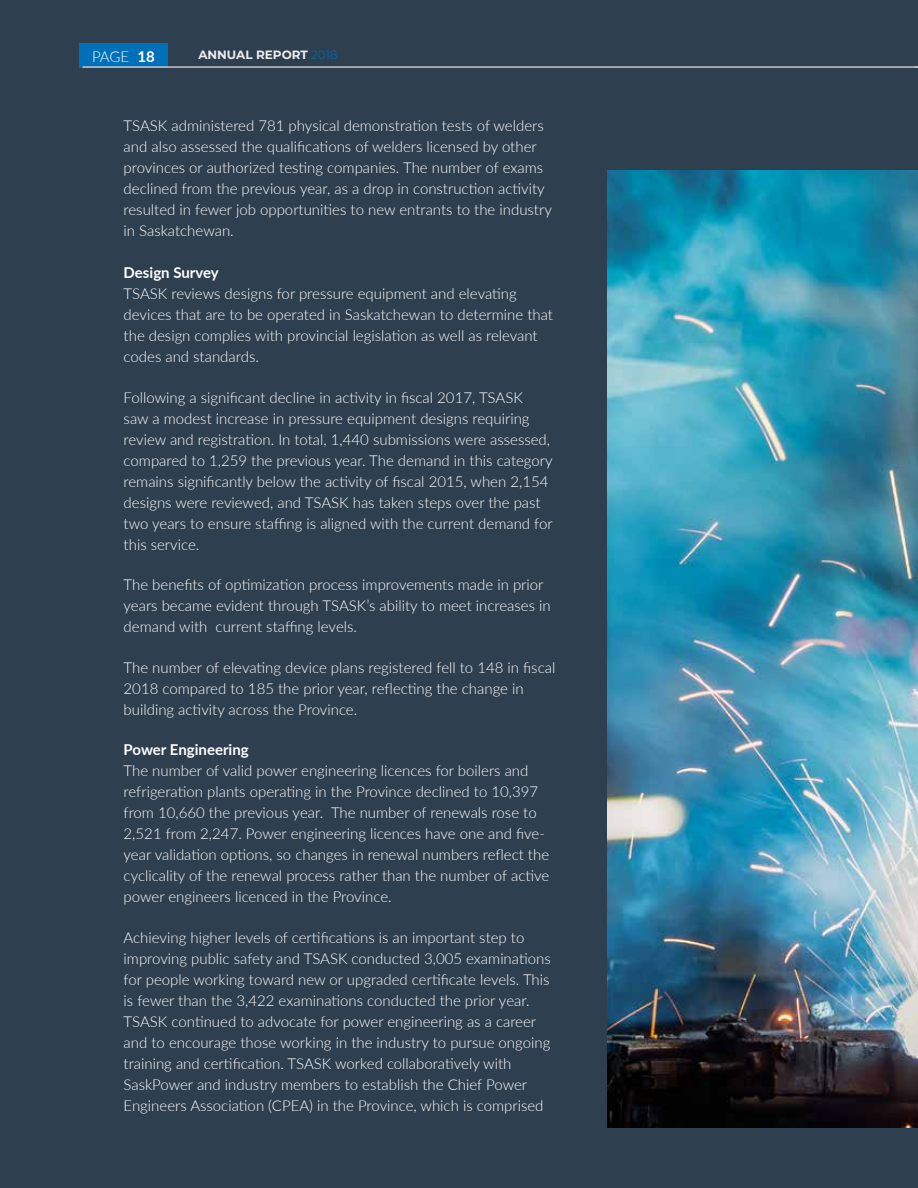
<style>
.page{position:relative;width:918px;height:1188px;background:#2e3f50}
.page>*{position:absolute;margin:0;border:0;box-sizing:border-box;transform-origin:0 0}
.t1{font:300 15px/21px "Lato";color:#fff}
.t2{font:700 15px "Lato";color:#fff}
.t3{font:700 12px "Montserrat";color:#eceded}
.s1{font-weight:700}
.s2{font-weight:300;color:#0071b9}
</style>
<div class="page">
<img style="left:608px;top:171px;width:310px;height:957px">
<div style="left:79px;top:43px;width:89px;height:25px;background:#0071b9"></div>
<hr style="left:82px;top:66px;width:836px;height:2px;background:#c6c7c8">
<p class="t1" style="left:92px;top:45px;width:64px">Page <span class="s1">18</span></p>
<p class="t3" style="left:198px;top:46px;width:141px">ANNUAL REPORT <span class="s2">2018</span></p>
<p class="t1" style="left:124px;top:115px;width:430px">TSASK administered 781 physical demonstration tests of welders and also assessed the qualifications of welders licensed by other provinces or authorized testing companies. The number of exams declined from the previous year, as a drop in construction activity resulted in fewer job opportunities to new entrants to the industry in Saskatchewan.</p>
<p class="t2" style="left:124px;top:262px;width:97px">Design Survey</p>
<p class="t1" style="left:124px;top:283px;width:431px">TSASK reviews designs for pressure equipment and elevating devices that are to be operated in Saskatchewan to determine that the design complies with provincial legislation as well as relevant codes and standards.</p>
<p class="t1" style="left:124px;top:386px;width:431px">Following a significant decline in activity in fiscal 2017, TSASK<br>saw a modest increase in pressure equipment designs requiring review and registration. In total, 1,440 submissions were assessed, compared to 1,259 the previous year. The demand in this category remains significantly below the activity of fiscal 2015, when 2,154 designs were reviewed, and TSASK has taken steps over the past two years to ensure staffing is aligned with the current demand for this service.</p>
<p class="t1" style="left:124px;top:574px;width:429px">The benefits of optimization process improvements made in prior years became evident through TSASK’s ability to meet increases in demand with current staffing levels.</p>
<p class="t1" style="left:124px;top:656px;width:433px">The number of elevating device plans registered fell to 148 in fiscal<br>2018 compared to 185 the prior year, reflecting the change in building activity across the Province.</p>
<p class="t2" style="left:124px;top:739px;width:127px">Power Engineering</p>
<p class="t1" style="left:124px;top:760px;width:427px">The number of valid power engineering licences for boilers and refrigeration plants operating in the Province declined to 10,397 from 10,660 the previous year. The number of renewals rose to 2,521 from 2,247. Power engineering licences have one and five&shy;year validation options, so changes in renewal numbers reflect the cyclicality of the renewal process rather than the number of active power engineers licenced in the Province.</p>
<p class="t1" style="left:124px;top:926px;width:429px">Achieving higher levels of certifications is an important step to improving public safety and TSASK conducted 3,005 examinations for people working toward new or upgraded certificate levels. This is fewer than the 3,422 examinations conducted the prior year.<br>TSASK continued to advocate for power engineering as a career and to encourage those working in the industry to pursue ongoing training and certification. TSASK worked collaboratively with SaskPower and industry members to establish the Chief Power Engineers Association (CPEA) in the Province, which is comprised</p>
</div>
